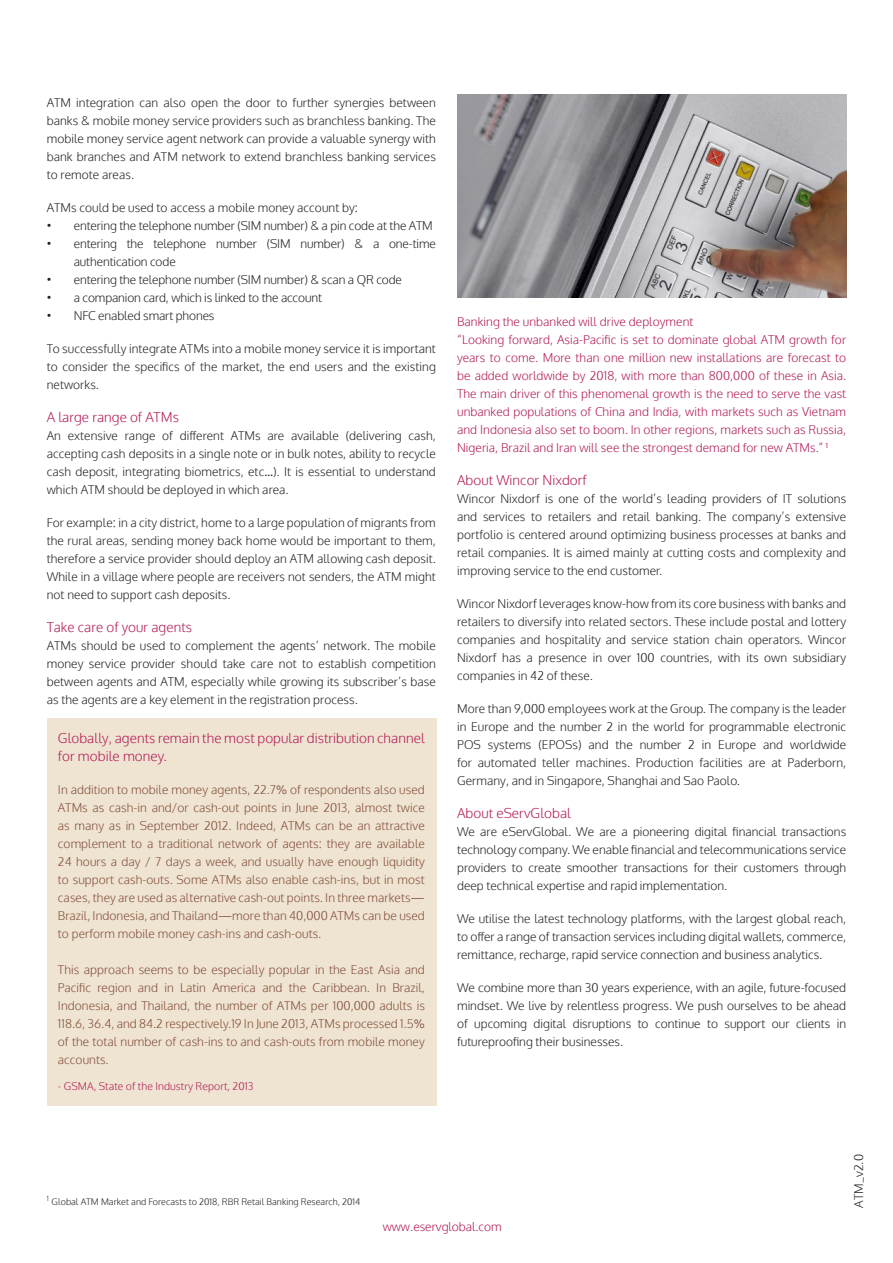
<style>
.page{position:relative;width:893px;height:1263px;background:#fff}
.page>*{position:absolute;margin:0;border:0;box-sizing:border-box;transform-origin:0 0}
.t1{font:300 13.5px/18px "Oxygen";letter-spacing:.005em;color:#b11957}
.t2{font:300 12px/18px "Oxygen";color:#231f20;text-align:justify}
.t3{font:300 12px/18px "Oxygen";letter-spacing:.005em;color:#814d3b;text-align:justify}
.t4{font:300 12px/18px "Oxygen";letter-spacing:.005em;color:#b11957;text-align:justify}
.t5{font:300 10.5px "Oxygen";letter-spacing:.005em;color:#b11957}
.t6{font:300 9px "Oxygen";letter-spacing:.005em;color:#231f20}
.s1{font-weight:400}
</style>
<div class="page">
<img style="left:457px;top:95px;width:389px;height:202px">
<div style="left:47px;top:718px;width:389px;height:388px;background:#efe4d1"></div>
<p class="t2" style="left:47px;top:94px;width:391px">ATM integration can also open the door to further synergies between banks &amp; mobile money service providers such as branchless banking. The mobile money service agent network can provide a valuable synergy with bank branches and ATM network to extend branchless banking services to remote areas.</p>
<p class="t2" style="left:47px;top:199px;width:313px">ATMs could be used to access a mobile money account by:</p>
<p class="t2" style="left:47px;top:217px;width:388px">• entering the telephone number (SIM number) &amp; a pin code at the ATM</p>
<p class="t2" style="left:74px;top:235px;width:364px;text-indent:-27px">• entering the telephone number (SIM number) &amp; a one-time authentication code</p>
<p class="t2" style="left:47px;top:271px;width:357px">• entering the telephone number (SIM number) &amp; scan a QR code</p>
<p class="t2" style="left:47px;top:289px;width:277px">• a companion card, which is linked to the account</p>
<p class="t2" style="left:47px;top:307px;width:169px">• NFC enabled smart phones</p>
<p class="t2" style="left:47px;top:340px;width:391px">To successfully integrate ATMs into a mobile money service it is important to consider the specifics of the market, the end users and the existing networks.</p>
<p class="t1" style="left:47px;top:409px;width:134px">A large range of ATMs</p>
<p class="t2" style="left:47px;top:427px;width:391px">An extensive range of different ATMs are available (delivering cash, accepting cash deposits in a single note or in bulk notes, ability to recycle cash deposit, integrating biometrics, etc<span class="s1">…</span>). It is essential to understand which ATM should be deployed in which area.</p>
<p class="t2" style="left:47px;top:514px;width:391px">For example: in a city district, home to a large population of migrants from the rural areas, sending money back home would be important to them, therefore a service provider should deploy an ATM allowing cash deposit.<br>While in a village where people are receivers not senders, the ATM might not need to support cash deposits.</p>
<p class="t1" style="left:47px;top:619px;width:147px">Take care of your agents</p>
<p class="t2" style="left:47px;top:637px;width:391px">ATMs should be used to complement the agents’ network. The mobile money service provider should take care not to establish competition between agents and ATM, especially while growing its subscriber’s base as the agents are a key element in the registration process.</p>
<p class="t1" style="left:58px;top:729px;width:368px">Globally, agents remain the most popular distribution channel for mobile money.</p>
<p class="t3" style="left:58px;top:781px;width:368px">In addition to mobile money agents, 22.7<span class="s1">%</span> of respondents also used ATMs as cash-in and/or cash-out points in June 2013, almost twice as many as in September 2012. Indeed, ATMs can be an attractive complement to a traditional network of agents: they are available 24 hours a day / 7 days a week, and usually have enough liquidity to support cash-outs. Some ATMs also enable cash-ins, but in most cases, they are used as alternative cash-out points. In three markets<span class="s1">— </span>Brazil, Indonesia, and Thailand<span class="s1">—</span>more than 40,000 ATMs can be used to perform mobile money cash-ins and cash-outs.</p>
<p class="t3" style="left:58px;top:961px;width:368px">This approach seems to be especially popular in the East Asia and Pacific region and in Latin America and the Caribbean. In Brazil, Indonesia, and Thailand, the number of ATMs per 100,000 adults is 118.6, 36.4, and 84.2 respectively.19 In June 2013, ATMs processed 1.5<span class="s1">% </span>of the total number of cash-ins to and cash-outs from mobile money accounts.</p>
<p class="t5" style="left:58px;top:1079px;width:197px">- GSMA, State of the Industry Report, 2013</p>
<p class="t4" style="left:457px;top:313px;width:238px">Banking the unbanked will drive deployment</p>
<p class="t4" style="left:457px;top:331px;width:391px">“Looking forward, Asia-Pacific is set to dominate global ATM growth for years to come. More than one million new installations are forecast to be added worldwide by 2018, with more than 800,000 of these in Asia.<br>The main driver of this phenomenal growth is the need to serve the vast unbanked populations of China and India, with markets such as Vietnam and Indonesia also set to boom. In other regions, markets such as Russia, Nigeria, Brazil and Iran will see the strongest demand for new ATMs.” <sup>1</sup></p>
<p class="t1" style="left:457px;top:472px;width:131px">About Wincor Nixdorf</p>
<p class="t2" style="left:457px;top:490px;width:391px">Wincor Nixdorf is one of the world’s leading providers of IT solutions and services to retailers and retail banking. The company’s extensive portfolio is centered around optimizing business processes at banks and retail companies. It is aimed mainly at cutting costs and complexity and improving service to the end customer.</p>
<p class="t2" style="left:457px;top:595px;width:391px">Wincor Nixdorf leverages know-how from its core business with banks and retailers to diversify into related sectors. These include postal and lottery companies and hospitality and service station chain operators. Wincor Nixdorf has a presence in over 100 countries, with its own subsidiary companies in 42 of these.</p>
<p class="t2" style="left:457px;top:700px;width:391px">More than 9,000 employees work at the Group. The company is the leader in Europe and the number 2 in the world for programmable electronic POS systems (EPOSs) and the number 2 in Europe and worldwide for automated teller machines. Production facilities are at Paderborn, Germany, and in Singapore, Shanghai and Sao Paolo.</p>
<p class="t1" style="left:457px;top:805px;width:115px">About eServGlobal</p>
<p class="t2" style="left:457px;top:823px;width:391px">We are eServGlobal. We are a pioneering digital financial transactions technology company. We enable financial and telecommunications service providers to create smoother transactions for their customers through deep technical expertise and rapid implementation.</p>
<p class="t2" style="left:457px;top:910px;width:391px">We utilise the latest technology platforms, with the largest global reach, to offer a range of transaction services including digital wallets, commerce, remittance, recharge, rapid service connection and business analytics.</p>
<p class="t2" style="left:457px;top:979px;width:391px">We combine more than 30 years experience, with an agile, future-focused mindset. We live by relentless progress. We push ourselves to be ahead of upcoming digital disruptions to continue to support our clients in futureproofing their businesses.</p>
<p class="t6" style="left:47px;top:1196px;width:315px"><sup>1</sup> Global ATM Market and Forecasts to 2018, RBR Retail Banking Research, 2014</p>
<p class="t2" style="left:850px;top:1208px;width:55px;rotate:-90deg">ATM_v2.0</p>
<p class="t4" style="left:383px;top:1217px;width:120px">www.eservglobal.com</p>
</div>
